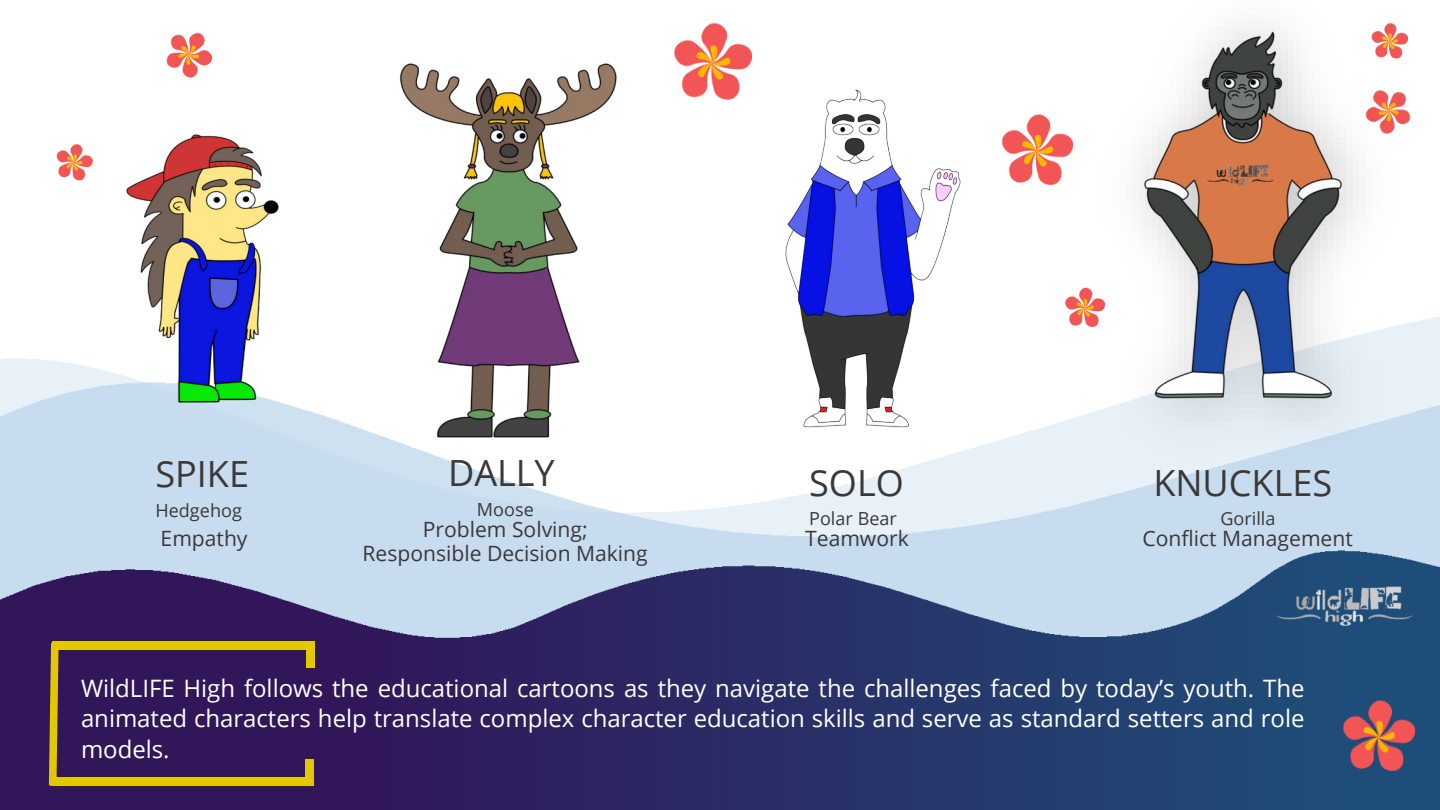
<style>
.page{position:relative;width:1440px;height:810px;background:#fff}
.page>*{position:absolute;margin:0;border:0;box-sizing:border-box;transform-origin:0 0}
.t1{font:36.1px "Open Sans";color:#3b3838}
.t2{font:24px/30.4px "Open Sans";color:#fff;text-align:justify}
.t3{font:21.1px "Open Sans";color:#3b3838}
.t4{font:18px "Open Sans";color:#3b3838}
</style>
<div class="page">
<img style="left:0;top:316px;width:1440px;height:494px">
<img style="left:56px;top:33px;width:157px;height:148px">
<img style="left:1001px;top:114px;width:60px;height:72px">
<img style="left:673px;top:22px;width:79px;height:78px">
<img style="left:117px;top:127px;width:174px;height:278px">
<img style="left:777px;top:89px;width:187px;height:342px">
<img style="left:1061px;top:27px;width:362px;height:459px">
<img style="left:1139px;top:28px;width:207px;height:379px">
<div style="left:306px;top:643px;width:8px;height:24px;background:#e3c800"></div>
<div style="left:306px;top:759px;width:7px;height:26px;background:#e3c800"></div>
<div style="left:52px;top:778px;width:261px;height:7px;background:#e3c800"></div>
<svg style="left:49px;top:643px;width:10px;height:143px"></svg>
<div style="left:53px;top:642px;width:261px;height:8px;background:#e3c800"></div>
<img style="left:392px;top:63px;width:240px;height:389px">
<img style="left:1274px;top:581px;width:140px;height:47px">
<img style="left:1059px;top:284px;width:46px;height:57px">
<img style="left:1331px;top:692px;width:83px;height:105px">
<img style="left:1207px;top:162px;width:67px;height:25px">
<img style="left:1366px;top:23px;width:42px;height:48px">
<p class="t1" style="left:448px;top:448px;width:108px">DALLY</p>
<p class="t4" style="left:477px;top:497px;width:59px">Moose</p>
<p class="t1" style="left:155px;top:449px;width:95px">SPIKE</p>
<p class="t4" style="left:155px;top:497px;width:88px">Hedgehog</p>
<p class="t3" style="left:161px;top:523px;width:88px">Empathy</p>
<p class="t3" style="left:423px;top:514px;width:166px">Problem Solving;</p>
<p class="t3" style="left:363px;top:539px;width:287px">Responsible Decision Making</p>
<p class="t1" style="left:809px;top:457px;width:96px">SOLO</p>
<p class="t4" style="left:809px;top:506px;width:89px">Polar Bear</p>
<p class="t1" style="left:1153px;top:457px;width:180px">KNUCKLES</p>
<p class="t4" style="left:1221px;top:506px;width:57px">Gorilla</p>
<p class="t3" style="left:805px;top:523px;width:105px">Teamwork</p>
<p class="t3" style="left:1142px;top:523px;width:212px">Conflict Management</p>
<p class="t2" style="left:81px;top:672px;width:1225px">WildLIFE High follows the educational cartoons as they navigate the challenges faced by today’s youth. The animated characters help translate complex character education skills and serve as standard setters and role models.</p>
</div>
